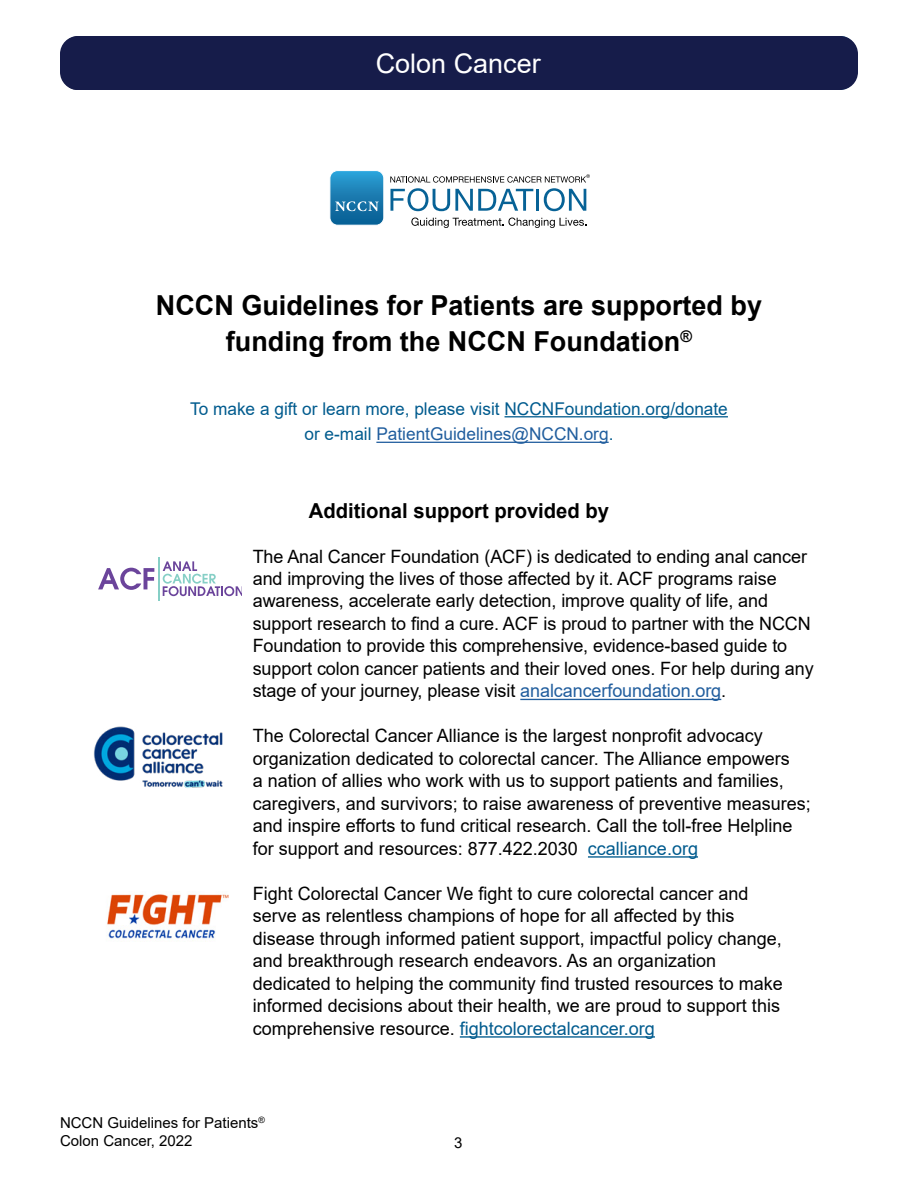
<style>
.page{position:relative;width:918px;height:1188px;background:#fff}
.page>*{position:absolute;margin:0;border:0;box-sizing:border-box;transform-origin:0 0}
.t1{font:700 27.6px/36px "Arial";color:#000;text-align:center}
.t2{font:27px "Arial";color:#fff}
.t3{font:700 20.7px "Arial";color:#000}
.t4{font:18.3px/22.5px "Arial";color:#000}
.t5{font:17.55px/25.5px "Arial";color:#005b8e;text-align:center}
.t6{font:15px/18px "Arial";color:#000}
.s1{color:#215e9e}
.s2{color:#005b8e}
</style>
<div class="page">
<div style="left:60px;top:36px;width:798px;height:54px;background:#161c4a;border-radius:18px"></div>
<svg style="left:330px;top:171px;width:54px;height:54px"></svg>
<svg style="left:411px;top:218px;width:175px;height:10px"></svg>
<svg style="left:390px;top:174px;width:200px;height:37px"></svg>
<hr style="left:505px;top:416px;width:223px;height:1px;background:#005b8e">
<hr style="left:376px;top:442px;width:233px;height:1px;background:#215e9e">
<img style="left:107px;top:894px;width:122px;height:47px">
<svg style="left:98px;top:568px;width:56px;height:22px"></svg>
<svg style="left:163px;top:561px;width:79px;height:35px"></svg>
<hr style="left:158px;top:557px;width:1px;height:44px;background:#86cfc6">
<hr style="left:520px;top:699px;width:201px;height:1px;background:#215e9e">
<hr style="left:588px;top:856px;width:110px;height:2px;background:#005b8e">
<hr style="left:460px;top:1036px;width:195px;height:2px;background:#005b8e">
<img style="left:93px;top:726px;width:130px;height:62px">
<h2 class="t2" style="left:376px;top:45px;width:167px">Colon Cancer</h2>
<h1 class="t1" style="left:156px;top:288px;width:608px">NCCN Guidelines for Patients are supported by funding from the NCCN Foundation<sup>®</sup></h1>
<p class="t5" style="left:190px;top:396px;width:539px">To make a gift or learn more, please visit NCCNFoundation.org/donate or e-mail <span class="s1">PatientGuidelines@NCCN.org</span>.</p>
<p class="t3" style="left:309px;top:496px;width:302px">Additional support provided by</p>
<p class="t4" style="left:253px;top:545px;width:562px">The Anal Cancer Foundation (ACF) is dedicated to ending anal cancer and improving the lives of those affected by it. ACF programs raise awareness, accelerate early detection, improve quality of life, and support research to find a cure. ACF is proud to partner with the NCCN Foundation to provide this comprehensive, evidence-based guide to support colon cancer patients and their loved ones. For help during any stage of your journey, please visit <span class="s1">analcancerfoundation.org</span>.</p>
<p class="t4" style="left:253px;top:725px;width:560px">The Colorectal Cancer Alliance is the largest nonprofit advocacy organization dedicated to colorectal cancer. The Alliance empowers<br>a nation of allies who work with us to support patients and families, caregivers, and survivors; to raise awareness of preventive measures; and inspire efforts to fund critical research. Call the toll-free Helpline for support and resources: 877.422.2030 <span class="s2">ccalliance.org</span></p>
<p class="t4" style="left:253px;top:882px;width:532px">Fight Colorectal Cancer We fight to cure colorectal cancer and serve as relentless champions of hope for all affected by this disease through informed patient support, impactful policy change, and breakthrough research endeavors. As an organization dedicated to helping the community find trusted resources to make informed decisions about their health, we are proud to support this comprehensive resource. <span class="s2">fightcolorectalcancer.org</span></p>
<p class="t6" style="left:60px;top:1114px;width:206px">NCCN Guidelines for Patients<sup>®<br></sup>Colon Cancer, 2022</p>
<p class="t6" style="left:454px;top:1133px;width:10px">3</p>
</div>
